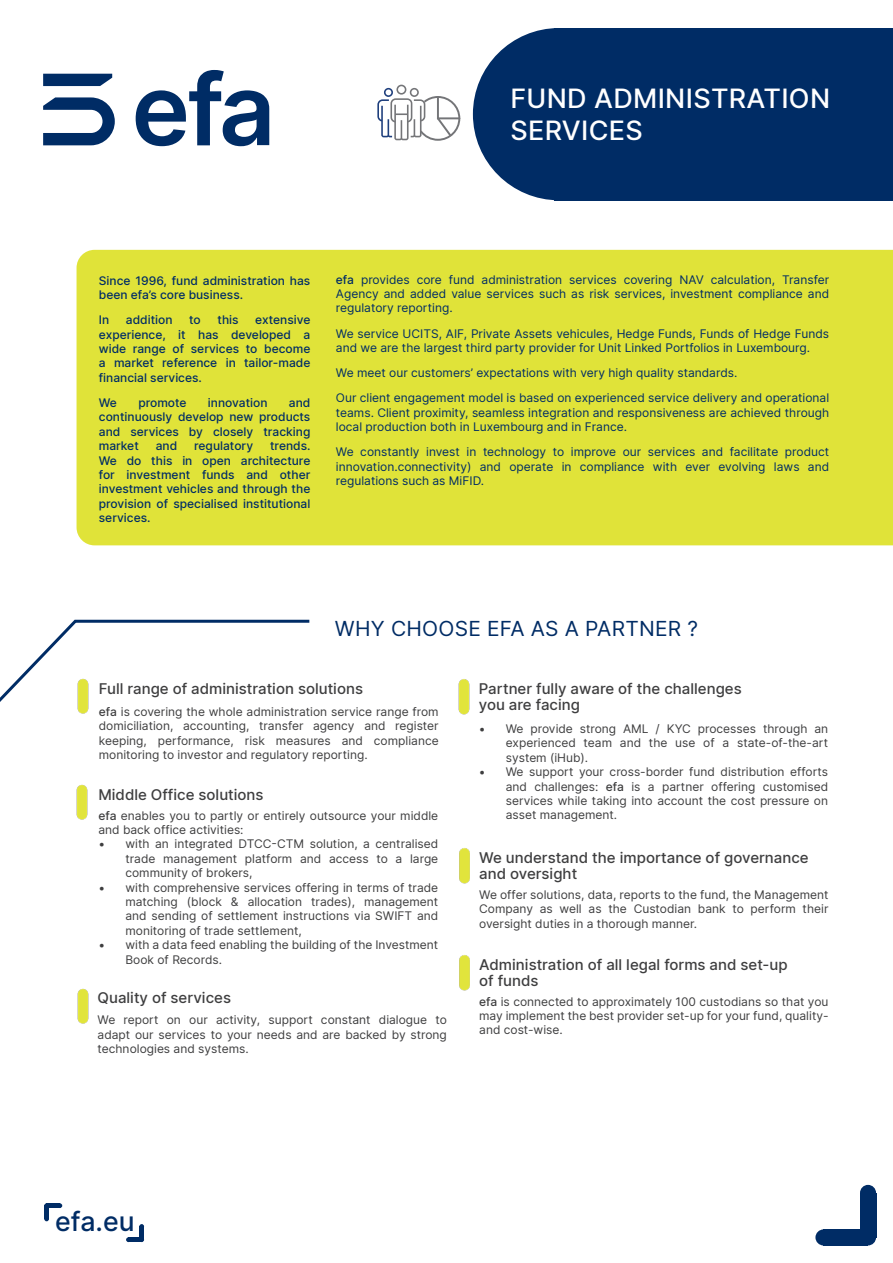
<style>
.page{position:relative;width:893px;height:1263px;background:#fff}
.page>*{position:absolute;margin:0;border:0;box-sizing:border-box;transform-origin:0 0}
.t1{font:500 27px "Inter";letter-spacing:.01em;color:#fff}
.t2{font:26.7px "Inter V";color:#002c65}
.t3{font:21px "Inter";letter-spacing:.01em;color:#002c65}
.t4{font:500 15px/16.5px "Inter";color:#3e3e3f}
.t5{font:12px/14.4px "Inter";color:#3e3e3f;text-align:justify}
.t6{font:12px/14.4px "Inter";color:#002c65;text-align:justify}
.t7{font:500 12px/14.4px "Inter";color:#002c65;text-align:justify}
.s1{font-weight:500}
</style>
<div class="page">
<div style="left:555px;top:28px;width:338px;height:172px;background:#002c65"></div>
<div style="left:473px;top:28px;width:172px;height:172px;background:#002c65;border-radius:50%"></div>
<svg style="left:43px;top:97px;width:72px;height:48px"></svg>
<svg style="left:43px;top:74px;width:69px;height:12px"></svg>
<svg style="left:136px;top:70px;width:133px;height:76px"></svg>
<div style="left:77px;top:250px;width:816px;height:295px;background:#e0e339"></div>
<svg style="left:0;top:619px;width:310px;height:83px"></svg>
<img style="left:54px;top:671px;width:53px;height:43px">
<img style="left:76px;top:784px;width:12px;height:36px">
<img style="left:458px;top:679px;width:12px;height:36px">
<img style="left:459px;top:848px;width:11px;height:36px">
<img style="left:459px;top:955px;width:11px;height:36px">
<svg style="left:377px;top:85px;width:83px;height:56px"></svg>
<img style="left:77px;top:988px;width:12px;height:36px">
<div style="left:47px;top:1203px;width:13px;height:5px;background:#002c65"></div>
<div style="left:44px;top:1206px;width:5px;height:13px;background:#002c65"></div>
<div style="left:128px;top:1237px;width:14px;height:5px;background:#002c65"></div>
<div style="left:139px;top:1226px;width:5px;height:14px;background:#002c65"></div>
<div style="left:860px;top:1229px;width:16px;height:16px;background:#002c65;border-radius:50%"></div>
<div style="left:815px;top:1229px;width:16px;height:16px;background:#002c65;border-radius:50%"></div>
<div style="left:860px;top:1185px;width:16px;height:16px;background:#002c65;border-radius:50%"></div>
<div style="left:823px;top:1229px;width:45px;height:16px;background:#002c65"></div>
<div style="left:860px;top:1193px;width:16px;height:44px;background:#002c65"></div>
<p class="t1" style="left:510px;top:78px;width:321px">FUND ADMINISTRATION</p>
<p class="t1" style="left:510px;top:110px;width:134px">SERVICES</p>
<p class="t7" style="left:99px;top:273px;width:213px">Since 1996, fund administration has been efa’s core business.</p>
<p class="t7" style="left:99px;top:312px;width:12px">In</p>
<p class="t7" style="left:126px;top:312px;width:48px">addition</p>
<p class="t7" style="left:189px;top:312px;width:13px">to</p>
<p class="t7" style="left:217px;top:312px;width:23px">this</p>
<p class="t7" style="left:99px;top:312px;width:213px;text-indent:156px">extensive experience, it has developed a wide range of services to become a market reference in tailor-made financial services.</p>
<p class="t7" style="left:99px;top:395px;width:20px">We</p>
<p class="t7" style="left:138px;top:395px;width:50px">promote</p>
<p class="t7" style="left:208px;top:395px;width:61px">innovation</p>
<p class="t7" style="left:99px;top:395px;width:213px;text-indent:190px">and continuously develop new products and services by closely tracking market</p>
<p class="t7" style="left:99px;top:438px;width:213px;text-indent:171px">trends.<br>We do this in open architecture for investment funds and other investment vehicles and through the provision of specialised institutional services.</p>
<p class="t7" style="left:156px;top:438px;width:23px">and</p>
<p class="t7" style="left:194px;top:438px;width:61px">regulatory</p>
<p class="t6" style="left:336px;top:272px;width:495px"><span class="s1">efa</span> provides core fund administration services covering NAV calculation, Transfer Agency and added value services such as risk services, investment compliance and regulatory reporting.</p>
<p class="t6" style="left:336px;top:326px;width:495px">We service UCITS, AIF, Private Assets vehicules, Hedge Funds, Funds of Hedge Funds and we are the largest third party provider for Unit Linked Portfolios in Luxembourg.</p>
<p class="t6" style="left:336px;top:365px;width:403px">We meet our customers’ expectations with very high quality standards.</p>
<p class="t6" style="left:336px;top:391px;width:495px">Our client engagement model is based on experienced service delivery and operational teams. Client proximity, seamless integration and responsiveness are achieved through local production both in Luxembourg and in France.</p>
<p class="t6" style="left:336px;top:445px;width:495px">We constantly invest in technology to improve our services and facilitate product innovation.connectivity) and operate in compliance with ever evolving laws and regulations such as MiFID.</p>
<p class="t3" style="left:335px;top:613px;width:364px">WHY CHOOSE EFA AS A PARTNER ?</p>
<p class="t4" style="left:99px;top:680px;width:266px">Full range of administration solutions</p>
<p class="t5" style="left:99px;top:704px;width:341px"><span class="s1">efa</span> is covering the whole administration service range from domiciliation, accounting, transfer agency and register keeping, performance, risk measures and compliance monitoring to investor and regulatory reporting.</p>
<p class="t4" style="left:98px;top:786px;width:167px">Middle Office solutions</p>
<p class="t5" style="left:98px;top:808px;width:341px"><span class="s1">efa</span> enables you to partly or entirely outsource your middle and back office activities:</p>
<p class="t5" style="left:125px;top:837px;width:314px;text-indent:-27px">• with an integrated DTCC-CTM solution, a centralised trade management platform and access to a large community of brokers,</p>
<p class="t5" style="left:125px;top:880px;width:314px;text-indent:-27px">• with comprehensive services offering in terms of trade matching (block &amp; allocation trades), management and sending of settlement instructions via SWIFT and monitoring of trade settlement,</p>
<p class="t5" style="left:125px;top:937px;width:314px;text-indent:-27px">• with a data feed enabling the building of the Investment<br>Book of Records.</p>
<p class="t4" style="left:98px;top:989px;width:135px">Quality of services</p>
<p class="t5" style="left:98px;top:1012px;width:351px">We report on our activity, support constant dialogue to adapt our services to your needs and are backed by strong technologies and systems.</p>
<p class="t4" style="left:479px;top:680px;width:264px">Partner fully aware of the challenges</p>
<p class="t4" style="left:479px;top:696px;width:103px">you are facing</p>
<p class="t5" style="left:506px;top:721px;width:324px;text-indent:-27px">• We provide strong AML / KYC processes through an experienced team and the use of a state-of-the-art system (iHub).</p>
<p class="t5" style="left:506px;top:764px;width:324px;text-indent:-27px">• We support your cross-border fund distribution efforts and challenges: <span class="s1">efa</span> is a partner offering customised services while taking into account the cost pressure on asset management.</p>
<p class="t4" style="left:479px;top:849px;width:331px">We understand the importance of governance and oversight</p>
<p class="t5" style="left:479px;top:887px;width:351px">We offer solutions, data, reports to the fund, the Management Company as well as the Custodian bank to perform their oversight duties in a thorough manner.</p>
<p class="t4" style="left:479px;top:956px;width:310px">Administration of all legal forms and set-up</p>
<p class="t4" style="left:479px;top:972px;width:61px">of funds</p>
<p class="t5" style="left:479px;top:994px;width:351px"><span class="s1">efa</span> is connected to approximately 100 custodians so that you may implement the best provider set-up for your fund, quality&shy;and cost-wise.</p>
<p class="t2" style="left:55px;top:1201px;width:81px">efa.eu</p>
</div>
